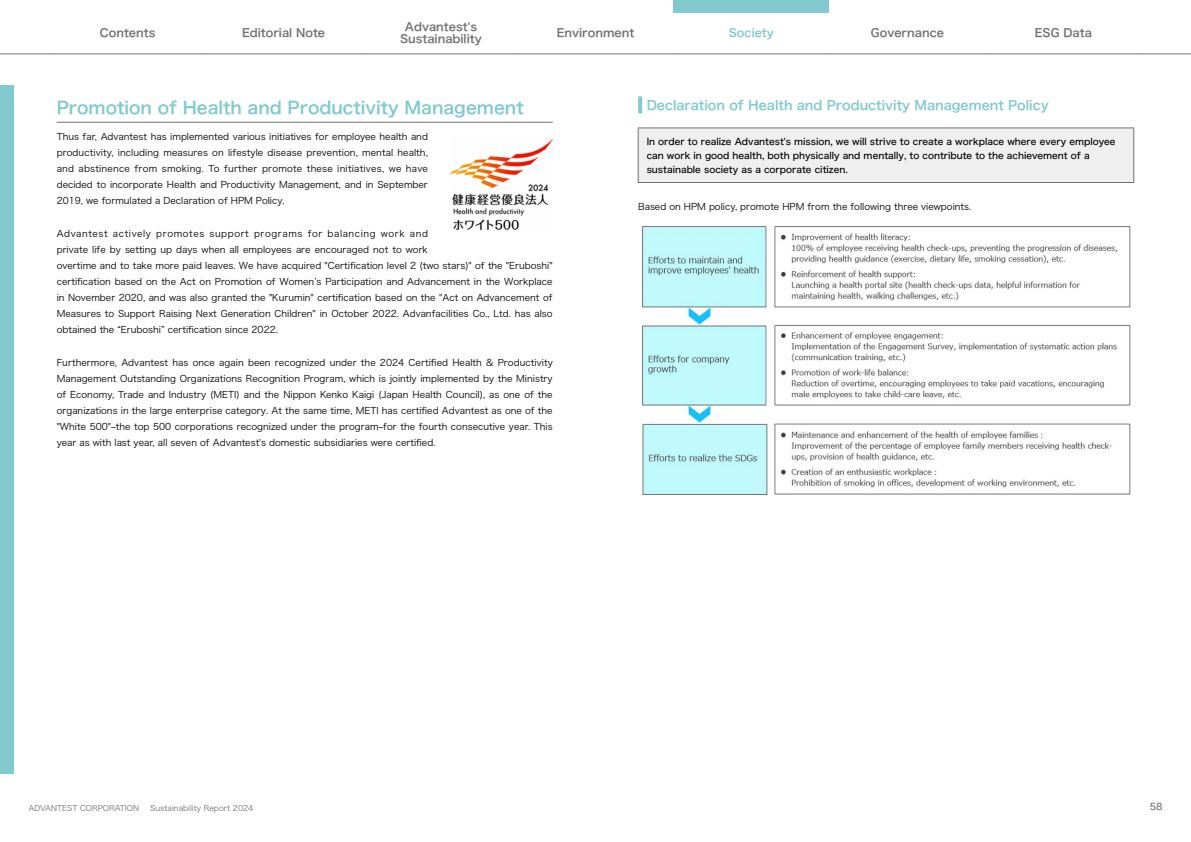
<style>
.page{position:relative;width:1191px;height:842px;background:#fff}
.page>*{position:absolute;margin:0;border:0;box-sizing:border-box;transform-origin:0 0}
.t1{font:17px "Hira Kaku Std W6";color:#81c9cd}
.t2{font:12.8px "Hira Kaku Std W6";color:#81c9cd}
.t3{font:11.3px/12px "Hira Kaku Pro N W6";color:#727171;text-align:center}
.t4{font:11.3px "Hira Kaku Pro N W6";color:#81c9cd}
.t5{font:9.2px/16.1px "Hira Kaku Std W3";color:#000;text-align:justify}
.t6{font:9.2px/14.2px "Hira Kaku Std W5";color:#000}
.t7{font:9.2px "Hira Kaku Std W5";color:#727171}
.t8{font:7.8px "Hira Kaku Std W3";color:#727171}
</style>
<div class="page">
<div style="left:0;top:85px;width:13px;height:689px;background:#81c9cd"></div>
<div style="left:673px;top:0;width:156px;height:12px;background:#81c9cd"></div>
<hr style="left:517px;top:54px;width:156px;height:1px;background:#727171">
<hr style="left:673px;top:54px;width:156px;height:1px;background:#727171">
<hr style="left:829px;top:54px;width:156px;height:1px;background:#727171">
<hr style="left:985px;top:54px;width:156px;height:1px;background:#727171">
<hr style="left:0;top:54px;width:50px;height:1px;background:#727171">
<hr style="left:50px;top:54px;width:156px;height:1px;background:#727171">
<hr style="left:206px;top:54px;width:155px;height:1px;background:#727171">
<hr style="left:361px;top:54px;width:156px;height:1px;background:#727171">
<hr style="left:1141px;top:54px;width:50px;height:1px;background:#727171">
<hr style="left:57px;top:122px;width:495px;height:1px;background:#727171">
<img style="left:450px;top:139px;width:102px;height:91px">
<svg style="left:638px;top:96px;width:4px;height:17px"></svg>
<div style="left:638px;top:128px;width:495px;height:54px;background:#efefef"></div>
<hr style="left:638px;top:128px;width:496px;height:1px;background:#727171">
<hr style="left:638px;top:128px;width:1px;height:54px;background:#727171">
<hr style="left:1133px;top:128px;width:1px;height:54px;background:#727171">
<hr style="left:638px;top:182px;width:496px;height:1px;background:#727171">
<img style="left:642px;top:227px;width:488px;height:267px">
<p class="t3" style="left:100px;top:27px;width:57px">Contents</p>
<p class="t3" style="left:242px;top:27px;width:85px">Editorial Note</p>
<p class="t3" style="left:400px;top:21px;width:83px">Advantest's<br>Sustainability</p>
<p class="t3" style="left:557px;top:27px;width:79px">Environment</p>
<p class="t4" style="left:729px;top:23px;width:47px">Society</p>
<p class="t3" style="left:871px;top:27px;width:75px">Governance</p>
<p class="t3" style="left:1034px;top:27px;width:59px">ESG Data</p>
<h1 class="t1" style="left:57px;top:95px;width:468px">Promotion of Health and Productivity Management</h1>
<p class="t5" style="left:57px;top:128px;width:373px">Thus far, Advantest has implemented various initiatives for employee health and productivity, including measures on lifestyle disease prevention, mental health, and abstinence from smoking. To further promote these initiatives, we have decided to incorporate Health and Productivity Management, and in September 2019, we formulated a Declaration of HPM Policy.</p>
<p class="t5" style="left:57px;top:225px;width:497px;text-align:left">Advantest actively promotes support programs for balancing work and<br>private life by setting up days when all employees are encouraged not to work<br>overtime and to take more paid leaves. We have acquired "Certification level 2 (two stars)" of the "Eruboshi" certification based on the Act on Promotion of Women’s Participation and Advancement in the Workplace in November 2020, and was also granted the "Kurumin" certification based on the "Act on Advancement of Measures to Support Raising Next Generation Children" in October 2022. Advanfacilities Co., Ltd. has also obtained the “Eruboshi” certification since 2022.</p>
<p class="t5" style="left:57px;top:354px;width:497px">Furthermore, Advantest has once again been recognized under the 2024 Certified Health &amp; Productivity Management Outstanding Organizations Recognition Program, which is jointly implemented by the Ministry of Economy, Trade and Industry (METI) and the Nippon Kenko Kaigi (Japan Health Council), as one of the organizations in the large enterprise category. At the same time, METI has certified Advantest as one of the "White 500"–the top 500 corporations recognized under the program–for the fourth consecutive year. This year as with last year, all seven of Advantest's domestic subsidiaries were certified.</p>
<h2 class="t2" style="left:646px;top:96px;width:403px">Declaration of Health and Productivity Management Policy</h2>
<p class="t6" style="left:646px;top:134px;width:470px">In order to realize Advantest's mission, we will strive to create a workplace where every employee can work in good health, both physically and mentally, to contribute to the achievement of a sustainable society as a corporate citizen.</p>
<p class="t5" style="left:638px;top:199px;width:335px">Based on HPM policy, promote HPM from the following three viewpoints.</p>
<p class="t8" style="left:28px;top:802px;width:112px">ADVANTEST CORPORATION</p>
<p class="t8" style="left:150px;top:802px;width:105px">Sustainability Report 2024</p>
<p class="t7" style="left:1149px;top:800px;width:14px">58</p>
</div>
